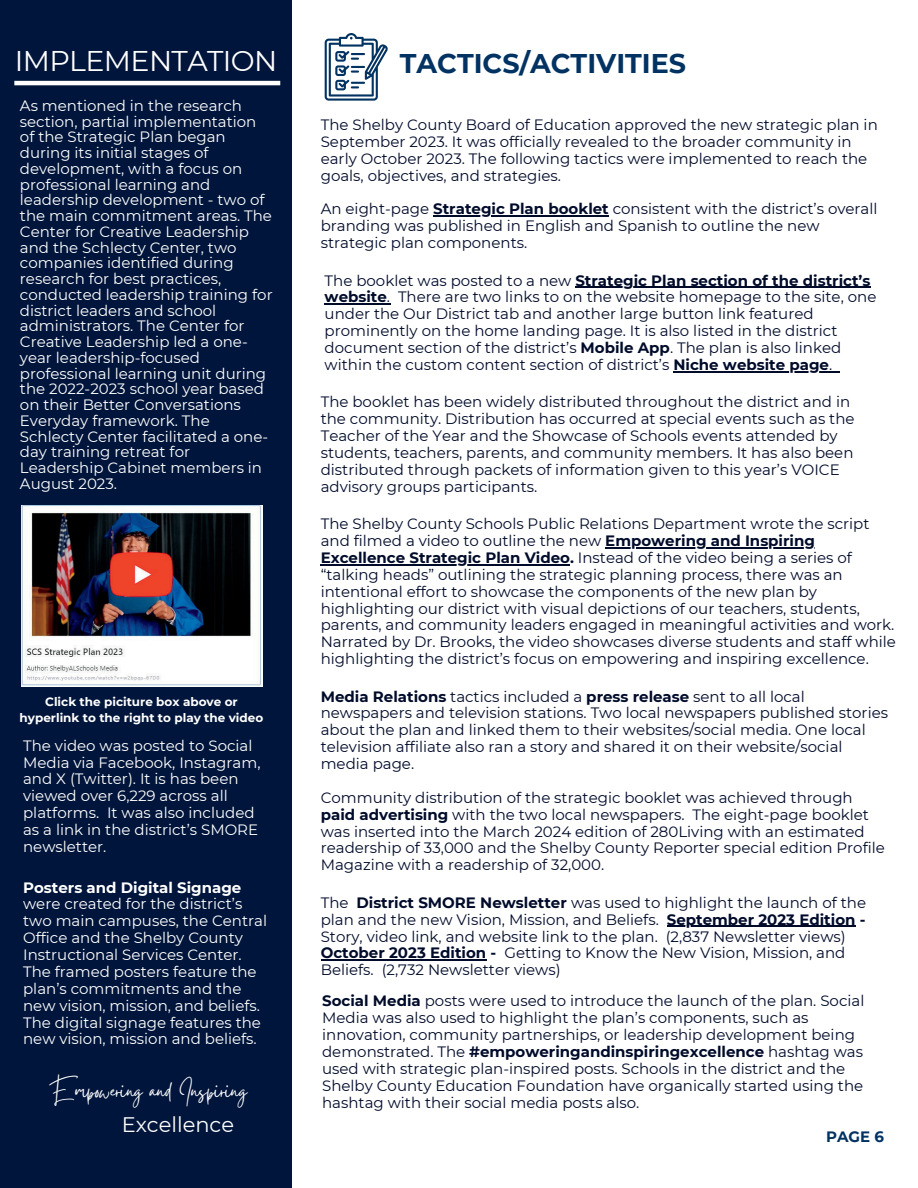
<style>
.page{position:relative;width:918px;height:1188px;background:#fff}
.page>*{position:absolute;margin:0;border:0;box-sizing:border-box;transform-origin:0 0}
.t1{font:28.5px "Montserrat";letter-spacing:-.02em;color:#fff}
.t2{font:27px "Gistesy";color:#fff}
.t3{font:700 27px "Montserrat";color:#003262}
.t4{font:21px "Montserrat";color:#fff}
.t5{font:15px/16.8px "Montserrat";color:#000b2a}
.t6{font:15px/15.8px "Montserrat";color:#fff}
.t7{font:700 15px "Montserrat";color:#000b2a}
.t8{font:700 15px "Montserrat";color:#fff}
.t9{font:700 15px "Montserrat";color:#003262}
.t10{font:700 12px/16px "Montserrat";color:#fff;text-align:center}
.s1{font-weight:700}
.s2{font-weight:400}
</style>
<div class="page">
<div style="left:0;top:0;width:292px;height:1188px;background:#00153b"></div>
<hr style="left:14px;top:81px;width:266px;height:4px;background:#fff">
<hr style="left:433px;top:216px;width:176px;height:1px;background:#000b2a">
<svg style="left:325px;top:33px;width:63px;height:68px"></svg>
<hr style="left:575px;top:287px;width:296px;height:1px;background:#000b2a">
<hr style="left:325px;top:304px;width:62px;height:1px;background:#000b2a">
<hr style="left:673px;top:371px;width:156px;height:1px;background:#000b2a">
<hr style="left:605px;top:547px;width:210px;height:1px;background:#000b2a">
<hr style="left:321px;top:564px;width:249px;height:1px;background:#000b2a">
<img style="left:21px;top:506px;width:241px;height:181px">
<hr style="left:667px;top:926px;width:189px;height:1px;background:#000b2a">
<hr style="left:321px;top:960px;width:165px;height:1px;background:#000b2a">
<p class="t1" style="left:15px;top:44px;width:264px">IMPLEMENTATION</p>
<h6 class="t6" style="left:20px;top:98px;width:254px">As mentioned in the research section, partial implementation of the Strategic Plan began during its initial stages of development, with a focus on professional learning and leadership development - two of the main commitment areas. The<br>Center for Creative Leadership and the Schlecty Center, two companies identified during research for best practices, conducted leadership training for district leaders and school administrators. The Center for<br>Creative Leadership led a one&shy;year leadership-focused professional learning unit during the 2022-2023 school year based on their Better Conversations<br>Everyday framework. The<br>Schlecty Center facilitated a one&shy;day training retreat for<br>Leadership Cabinet members in<br>August 2023.</h6>
<h3 class="t10" style="left:20px;top:693px;width:245px">Click the piciture box above or hyperlink to the right to play the video</h3>
<h4 class="t6" style="left:23px;top:737px;width:239px;line-height:16.8px">The video was posted to Social<br>Media via Facebook, Instagram, and X (Twitter). It is has been viewed over 6,229 across all platforms. It was also included as a link in the district’s SMORE newsletter.</h4>
<p class="t8" style="left:23px;top:878px;width:220px">Posters and Digital Signage</p>
<p class="t6" style="left:23px;top:896px;width:245px;line-height:16.8px">were created for the district’s two main campuses, the Central<br>Office and the Shelby County<br>Instructional Services Center.<br>The framed posters feature the plan’s commitments and the new vision, mission, and beliefs.<br>The digital signage features the new vision, mission and beliefs.</p>
<h2 class="t2" style="left:51px;top:1072px;width:198px">Empowering and Inspiring</h2>
<h6 class="t4" style="left:122px;top:1112px;width:114px">Excellence</h6>
<h1 class="t3" style="left:400px;top:47px;width:288px">TACTICS/ACTIVITIES</h1>
<p class="t5" style="left:321px;top:116px;width:559px">The Shelby County Board of Education approved the new strategic plan in September 2023. It was officially revealed to the broader community in early October 2023. The following tactics were implemented to reach the goals, objectives, and strategies.</p>
<h6 class="t5" style="left:321px;top:201px;width:558px">An eight-page <span class="s1">Strategic Plan booklet</span> consistent with the district’s overall</h6>
<h6 class="t5" style="left:321px;top:218px;width:500px">branding was published in English and Spanish to outline the new strategic plan components.</h6>
<h6 class="t7" style="left:325px;top:271px;width:547px"><span class="s2">The booklet was posted to a new</span> Strategic Plan section of the district’s</h6>
<h6 class="t5" style="left:325px;top:289px;width:553px"><span class="s1">website</span>. There are two links to on the website homepage to the site, one under the Our District tab and another large button link featured prominently on the home landing page. It is also listed in the district document section of the district’s <span class="s1">Mobile App</span>. The plan is also linked within the custom content section of district’s <span class="s1">Niche website page</span>.</h6>
<p class="t5" style="left:321px;top:394px;width:535px">The booklet has been widely distributed throughout the district and in the community. Distribution has occurred at special events such as the Teacher of the Year and the Showcase of Schools events attended by students, teachers, parents, and community members. It has also been distributed through packets of information given to this year’s VOICE advisory groups participants.</p>
<h6 class="t5" style="left:321px;top:515px;width:550px">The Shelby County Schools Public Relations Department wrote the script and filmed a video to outline the new <span class="s1">Empowering and Inspiring</span></h6>
<h6 class="t5" style="left:321px;top:549px;width:577px"><span class="s1">Excellence Strategic Plan Video.</span> Instead of the video being a series of “talking heads” outlining the strategic planning process, there was an intentional effort to showcase the components of the new plan by highlighting our district with visual depictions of our teachers, students, parents, and community leaders engaged in meaningful activities and work.<br>Narrated by Dr. Brooks, the video showcases diverse students and staff while highlighting the district’s focus on empowering and inspiring excellence.</h6>
<h5 class="t5" style="left:321px;top:688px;width:569px"><span class="s1">Media Relations</span> tactics included a <span class="s1">press release</span> sent to all local newspapers and television stations. Two local newspapers published stories about the plan and linked them to their websites/social media. One local television affiliate also ran a story and shared it on their website/social media page.</h5>
<p class="t5" style="left:321px;top:789px;width:566px">Community distribution of the strategic booklet was achieved through <span class="s1">paid advertising</span> with the two local newspapers. The eight-page booklet was inserted into the March 2024 edition of 280Living with an estimated readership of 33,000 and the Shelby County Reporter special edition Profile Magazine with a readership of 32,000.</p>
<p class="t5" style="left:321px;top:894px;width:547px">The <span class="s1">District SMORE Newsletter</span> was used to highlight the launch of the plan and the new Vision, Mission, and Beliefs. <span class="s1">September 2023 Edition - </span>Story, video link, and website link to the plan. (2,837 Newsletter views)<br><span class="s1">October 2023 Edition -</span> Getting to Know the New Vision, Mission, and Beliefs. (2,732 Newsletter views)</p>
<p class="t5" style="left:322px;top:992px;width:544px"><span class="s1">Social Media</span> posts were used to introduce the launch of the plan. Social Media was also used to highlight the plan’s components, such as innovation, community partnerships, or leadership development being demonstrated. The <span class="s1">#empoweringandinspiringexcellence</span> hashtag was used with strategic plan-inspired posts. Schools in the district and the Shelby County Education Foundation have organically started using the hashtag with their social media posts also.</p>
<h6 class="t9" style="left:826px;top:1128px;width:59px">PAGE 6</h6>
</div>
